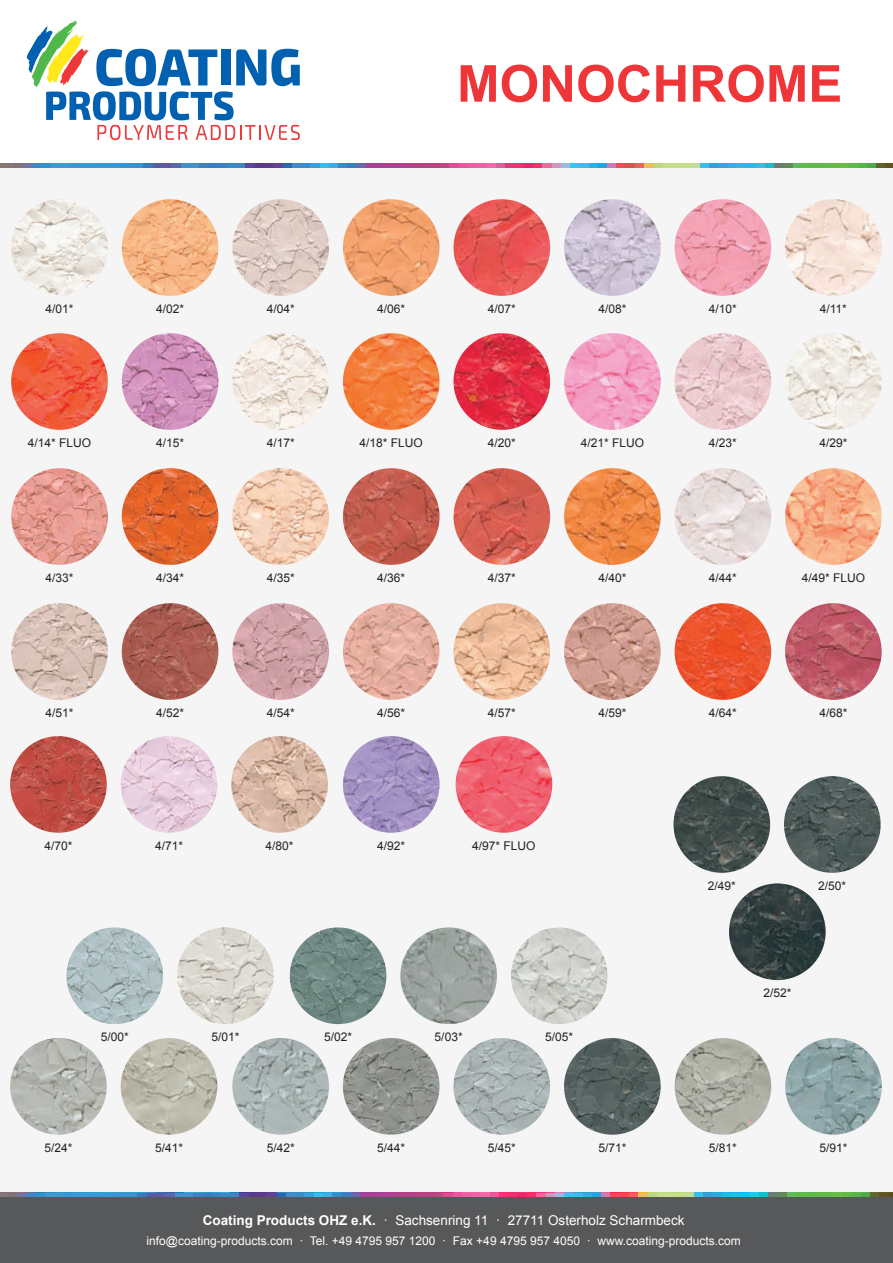
<style>
.page{position:relative;width:893px;height:1263px;background:#fff}
.page>*{position:absolute;margin:0;border:0;box-sizing:border-box;transform-origin:0 0}
.t1{font:700 51px "Arial";color:#ee3639}
.t2{font:13.5px "Arial";color:#fff}
.t3{font:12px "Arial";color:#231f20}
.t4{font:12px "Arial";color:#fff}
.s1{font-weight:700}
</style>
<div class="page">
<div style="left:0;top:165px;width:893px;height:1028px;background:#f5f5f6"></div>
<svg style="left:27px;top:20px;width:273px;height:120px"></svg>
<img style="left:0;top:163px;width:893px;height:4px">
<img style="left:343px;top:199px;width:97px;height:97px;border-radius:48px">
<img style="left:453px;top:199px;width:97px;height:97px;border-radius:48px">
<img style="left:564px;top:199px;width:97px;height:97px;border-radius:48px">
<img style="left:232px;top:199px;width:97px;height:97px;border-radius:48px">
<img style="left:122px;top:199px;width:96px;height:97px;border-radius:48px">
<img style="left:11px;top:199px;width:97px;height:97px;border-radius:48px">
<img style="left:675px;top:199px;width:96px;height:97px;border-radius:48px">
<img style="left:785px;top:199px;width:97px;height:97px;border-radius:48px">
<img style="left:343px;top:333px;width:97px;height:97px;border-radius:48px">
<img style="left:453px;top:333px;width:97px;height:97px;border-radius:48px">
<img style="left:564px;top:333px;width:97px;height:97px;border-radius:48px">
<img style="left:232px;top:333px;width:97px;height:97px;border-radius:48px">
<img style="left:122px;top:333px;width:96px;height:97px;border-radius:48px">
<img style="left:11px;top:333px;width:97px;height:97px;border-radius:48px">
<img style="left:675px;top:333px;width:96px;height:97px;border-radius:48px">
<img style="left:785px;top:333px;width:97px;height:97px;border-radius:48px">
<img style="left:343px;top:468px;width:97px;height:97px;border-radius:48px">
<img style="left:453px;top:468px;width:97px;height:97px;border-radius:48px">
<img style="left:564px;top:468px;width:97px;height:97px;border-radius:48px">
<img style="left:232px;top:468px;width:97px;height:97px;border-radius:48px">
<img style="left:122px;top:468px;width:96px;height:97px;border-radius:48px">
<img style="left:11px;top:468px;width:97px;height:97px;border-radius:48px">
<img style="left:675px;top:468px;width:96px;height:97px;border-radius:48px">
<img style="left:785px;top:468px;width:97px;height:97px;border-radius:48px">
<img style="left:343px;top:603px;width:97px;height:97px;border-radius:48px">
<img style="left:453px;top:603px;width:97px;height:97px;border-radius:48px">
<img style="left:564px;top:603px;width:97px;height:97px;border-radius:48px">
<img style="left:232px;top:603px;width:97px;height:97px;border-radius:48px">
<img style="left:122px;top:603px;width:96px;height:97px;border-radius:48px">
<img style="left:11px;top:603px;width:97px;height:97px;border-radius:48px">
<img style="left:675px;top:603px;width:96px;height:97px;border-radius:48px">
<img style="left:785px;top:603px;width:97px;height:97px;border-radius:48px">
<img style="left:343px;top:736px;width:97px;height:97px;border-radius:48px">
<img style="left:456px;top:736px;width:96px;height:97px;border-radius:48px">
<img style="left:231px;top:736px;width:97px;height:97px;border-radius:48px">
<img style="left:121px;top:736px;width:96px;height:97px;border-radius:48px">
<img style="left:10px;top:736px;width:97px;height:97px;border-radius:48px">
<img style="left:400px;top:927px;width:97px;height:97px;border-radius:48px">
<img style="left:511px;top:927px;width:97px;height:97px;border-radius:48px">
<img style="left:10px;top:1038px;width:97px;height:97px;border-radius:48px">
<img style="left:290px;top:927px;width:96px;height:97px;border-radius:48px">
<img style="left:177px;top:927px;width:97px;height:97px;border-radius:48px">
<img style="left:66px;top:927px;width:97px;height:97px;border-radius:48px">
<img style="left:121px;top:1038px;width:96px;height:97px;border-radius:48px">
<img style="left:232px;top:1038px;width:97px;height:97px;border-radius:48px">
<img style="left:675px;top:1038px;width:96px;height:97px;border-radius:48px">
<img style="left:785px;top:1038px;width:97px;height:97px;border-radius:48px">
<img style="left:564px;top:1038px;width:97px;height:97px;border-radius:48px">
<img style="left:453px;top:1038px;width:97px;height:97px;border-radius:48px">
<img style="left:343px;top:1038px;width:96px;height:97px;border-radius:48px">
<img style="left:673px;top:776px;width:97px;height:97px;border-radius:48px">
<img style="left:784px;top:776px;width:97px;height:97px;border-radius:48px">
<img style="left:729px;top:883px;width:97px;height:97px;border-radius:48px">
<div style="left:0;top:1193px;width:893px;height:70px;background:#57585a"></div>
<img style="left:0;top:1193px;width:893px;height:4px">
<h1 class="t1" style="left:457px;top:50px;width:387px">MONOCHROME</h1>
<p class="t3" style="left:46px;top:301px;width:30px">4/01*</p>
<p class="t3" style="left:156px;top:301px;width:30px">4/02*</p>
<p class="t3" style="left:267px;top:301px;width:30px">4/04*</p>
<p class="t3" style="left:377px;top:301px;width:30px">4/06*</p>
<p class="t3" style="left:488px;top:301px;width:30px">4/07*</p>
<p class="t3" style="left:598px;top:301px;width:30px">4/08*</p>
<p class="t3" style="left:709px;top:301px;width:30px">4/10*</p>
<p class="t3" style="left:820px;top:301px;width:29px">4/11*</p>
<p class="t3" style="left:28px;top:435px;width:65px">4/14* FLUO</p>
<p class="t3" style="left:156px;top:435px;width:30px">4/15*</p>
<p class="t3" style="left:267px;top:435px;width:30px">4/17*</p>
<p class="t3" style="left:360px;top:435px;width:65px">4/18* FLUO</p>
<p class="t3" style="left:488px;top:435px;width:30px">4/20*</p>
<p class="t3" style="left:581px;top:435px;width:65px">4/21* FLUO</p>
<p class="t3" style="left:709px;top:435px;width:30px">4/23*</p>
<p class="t3" style="left:819px;top:435px;width:30px">4/29*</p>
<p class="t3" style="left:46px;top:570px;width:30px">4/33*</p>
<p class="t3" style="left:156px;top:570px;width:30px">4/34*</p>
<p class="t3" style="left:267px;top:570px;width:30px">4/35*</p>
<p class="t3" style="left:377px;top:570px;width:30px">4/36*</p>
<p class="t3" style="left:488px;top:570px;width:30px">4/37*</p>
<p class="t3" style="left:598px;top:570px;width:30px">4/40*</p>
<p class="t3" style="left:709px;top:570px;width:30px">4/44*</p>
<p class="t3" style="left:802px;top:570px;width:65px">4/49* FLUO</p>
<p class="t3" style="left:46px;top:705px;width:30px">4/51*</p>
<p class="t3" style="left:156px;top:705px;width:30px">4/52*</p>
<p class="t3" style="left:267px;top:705px;width:30px">4/54*</p>
<p class="t3" style="left:377px;top:705px;width:30px">4/56*</p>
<p class="t3" style="left:488px;top:705px;width:30px">4/57*</p>
<p class="t3" style="left:598px;top:705px;width:30px">4/59*</p>
<p class="t3" style="left:709px;top:705px;width:30px">4/64*</p>
<p class="t3" style="left:819px;top:705px;width:30px">4/68*</p>
<p class="t3" style="left:44px;top:838px;width:30px">4/70*</p>
<p class="t3" style="left:155px;top:838px;width:30px">4/71*</p>
<p class="t3" style="left:266px;top:838px;width:30px">4/80*</p>
<p class="t3" style="left:377px;top:838px;width:30px">4/92*</p>
<p class="t3" style="left:472px;top:838px;width:65px">4/97* FLUO</p>
<p class="t3" style="left:101px;top:1029px;width:30px">5/00*</p>
<p class="t3" style="left:211px;top:1029px;width:30px">5/01*</p>
<p class="t3" style="left:324px;top:1029px;width:30px">5/02*</p>
<p class="t3" style="left:435px;top:1029px;width:30px">5/03*</p>
<p class="t3" style="left:545px;top:1029px;width:30px">5/05*</p>
<p class="t3" style="left:708px;top:878px;width:30px">2/49*</p>
<p class="t3" style="left:818px;top:878px;width:30px">2/50*</p>
<p class="t3" style="left:763px;top:985px;width:30px">2/52*</p>
<p class="t3" style="left:44px;top:1139px;width:30px">5/24*</p>
<p class="t3" style="left:155px;top:1139px;width:30px">5/41*</p>
<p class="t3" style="left:267px;top:1139px;width:30px">5/42*</p>
<p class="t3" style="left:377px;top:1139px;width:30px">5/44*</p>
<p class="t3" style="left:488px;top:1139px;width:30px">5/45*</p>
<p class="t3" style="left:598px;top:1139px;width:30px">5/71*</p>
<p class="t3" style="left:709px;top:1139px;width:30px">5/81*</p>
<p class="t3" style="left:819px;top:1139px;width:30px">5/91*</p>
<p class="t2" style="left:203px;top:1211px;width:483px"><span class="s1">Coating Products OHZ e.K.</span> · Sachsenring 11 · 27711 Osterholz Scharmbeck</p>
<p class="t4" style="left:146px;top:1233px;width:596px">info@coating-products.com · Tel. +49 4795 957 1200 · Fax +49 4795 957 4050 · www.coating-products.com</p>
</div>
